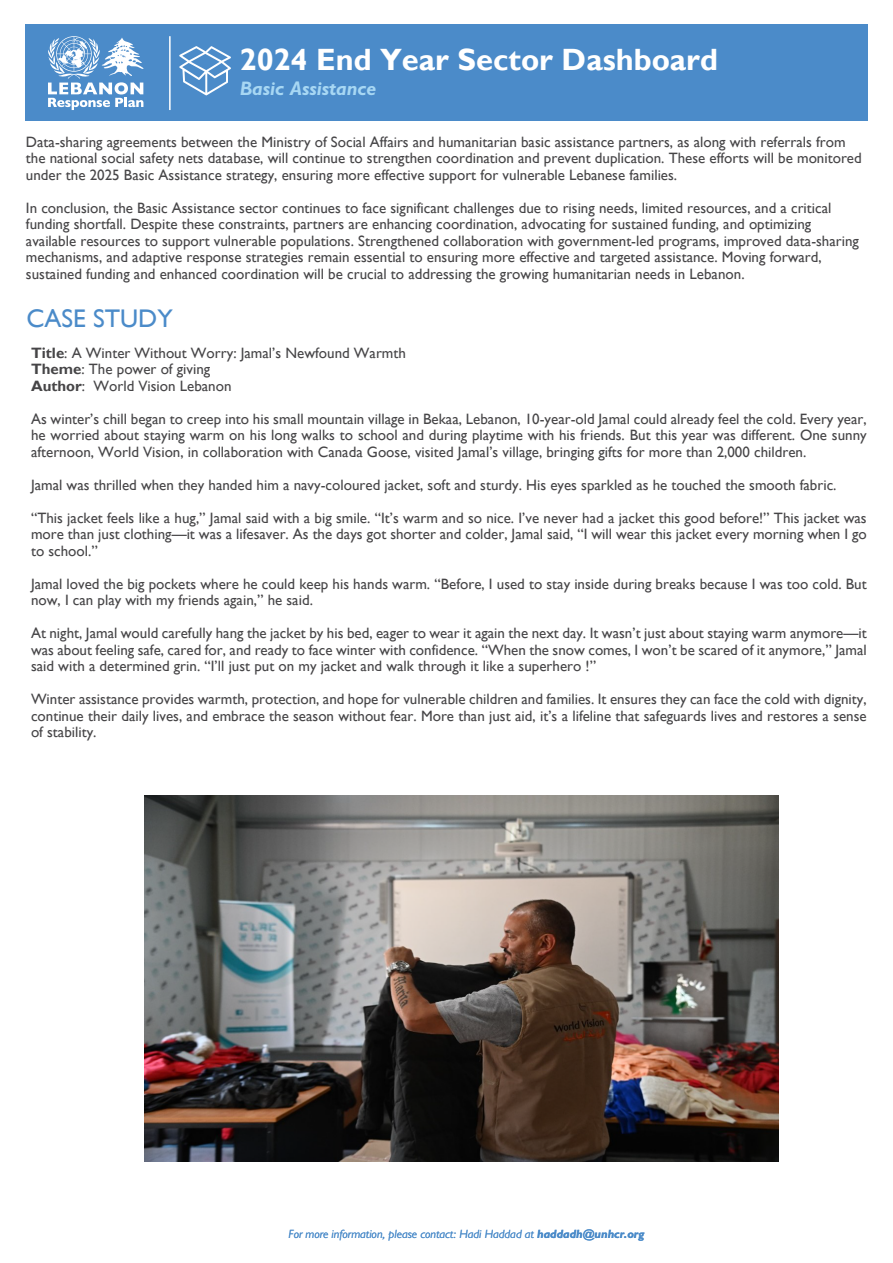
<style>
.page{position:relative;width:893px;height:1263px;background:#fff}
.page>*{position:absolute;margin:0;border:0;box-sizing:border-box;transform-origin:0 0}
.t1{font:700 30.75px "Gill Sans";color:#fff}
.t2{font:25.5px "Gill Sans";color:#4b8bc9}
.t3{font:italic 700 19.65px "Gill Sans";color:#a7d7f3}
.t4{font:15px/16.5px "Gill Sans";color:#464547}
.t5{font:italic 12px "Gill Sans";color:#4b8bc9}
.s1{font-weight:700}
</style>
<div class="page">
<div style="left:25px;top:25px;width:843px;height:96px;background:#4b8bc9"></div>
<svg style="left:48px;top:36px;width:96px;height:74px"></svg>
<hr style="left:169px;top:36px;width:2px;height:74px;background:#fff">
<svg style="left:179px;top:46px;width:52px;height:49px"></svg>
<img style="left:145px;top:796px;width:633px;height:366px">
<h1 class="t1" style="left:240px;top:41px;width:480px">2024 End Year Sector Dashboard</h1>
<h3 class="t3" style="left:240px;top:77px;width:138px">Basic Assistance</h3>
<p class="t4" style="left:26px;top:134px;width:837px">Data-sharing agreements between the Ministry of Social Affairs and humanitarian basic assistance partners, as along with referrals from the national social safety nets database, will continue to strengthen coordination and prevent duplication. These efforts will be monitored under the 2025 Basic Assistance strategy, ensuring more effective support for vulnerable Lebanese families.</p>
<p class="t4" style="left:26px;top:200px;width:834px">In conclusion, the Basic Assistance sector continues to face significant challenges due to rising needs, limited resources, and a critical funding shortfall. Despite these constraints, partners are enhancing coordination, advocating for sustained funding, and optimizing available resources to support vulnerable populations. Strengthened collaboration with government-led programs, improved data-sharing mechanisms, and adaptive response strategies remain essential to ensuring more effective and targeted assistance. Moving forward, sustained funding and enhanced coordination will be crucial to addressing the growing humanitarian needs in Lebanon.</p>
<h2 class="t2" style="left:27px;top:304px;width:148px">CASE STUDY</h2>
<p class="t4" style="left:31px;top:344px;width:376px"><span class="s1">Title</span>: A Winter Without Worry: Jamal’s Newfound Warmth<br><span class="s1">Theme</span>: The power of giving<br><span class="s1">Author</span>: World Vision Lebanon</p>
<p class="t4" style="left:31px;top:410px;width:837px;text-align:justify">As winter’s chill began to creep into his small mountain village in Bekaa, Lebanon, 10-year-old Jamal could already feel the cold. Every year, he worried about staying warm on his long walks to school and during playtime with his friends. But this year was different. One sunny afternoon, World Vision, in collaboration with Canada Goose, visited Jamal’s village, bringing gifts for more than 2,000 children.</p>
<p class="t4" style="left:31px;top:476px;width:807px">Jamal was thrilled when they handed him a navy-coloured jacket, soft and sturdy. His eyes sparkled as he touched the smooth fabric.</p>
<p class="t4" style="left:31px;top:509px;width:837px;text-align:justify">“This jacket feels like a hug,” Jamal said with a big smile. “It’s warm and so nice. I’ve never had a jacket this good before!” This jacket was more than just clothing—it was a lifesaver. As the days got shorter and colder, Jamal said, “I will wear this jacket every morning when I go to school.”</p>
<p class="t4" style="left:31px;top:575px;width:837px">Jamal loved the big pockets where he could keep his hands warm. “Before, I used to stay inside during breaks because I was too cold. But now, I can play with my friends again,” he said.</p>
<p class="t4" style="left:31px;top:625px;width:837px;text-align:justify">At night, Jamal would carefully hang the jacket by his bed, eager to wear it again the next day. It wasn’t just about staying warm anymore—it was about feeling safe, cared for, and ready to face winter with confidence. “When the snow comes, I won’t be scared of it anymore,” Jamal said with a determined grin. “I’ll just put on my jacket and walk through it like a superhero !”</p>
<p class="t4" style="left:31px;top:691px;width:837px;text-align:justify">Winter assistance provides warmth, protection, and hope for vulnerable children and families. It ensures they can face the cold with dignity, continue their daily lives, and embrace the season without fear. More than just aid, it’s a lifeline that safeguards lives and restores a sense of stability.</p>
<p class="t5" style="left:289px;top:1227px;width:357px">For more information, please contact: Hadi Haddad at <span class="s1">haddadh@unhcr.org</span></p>
</div>
